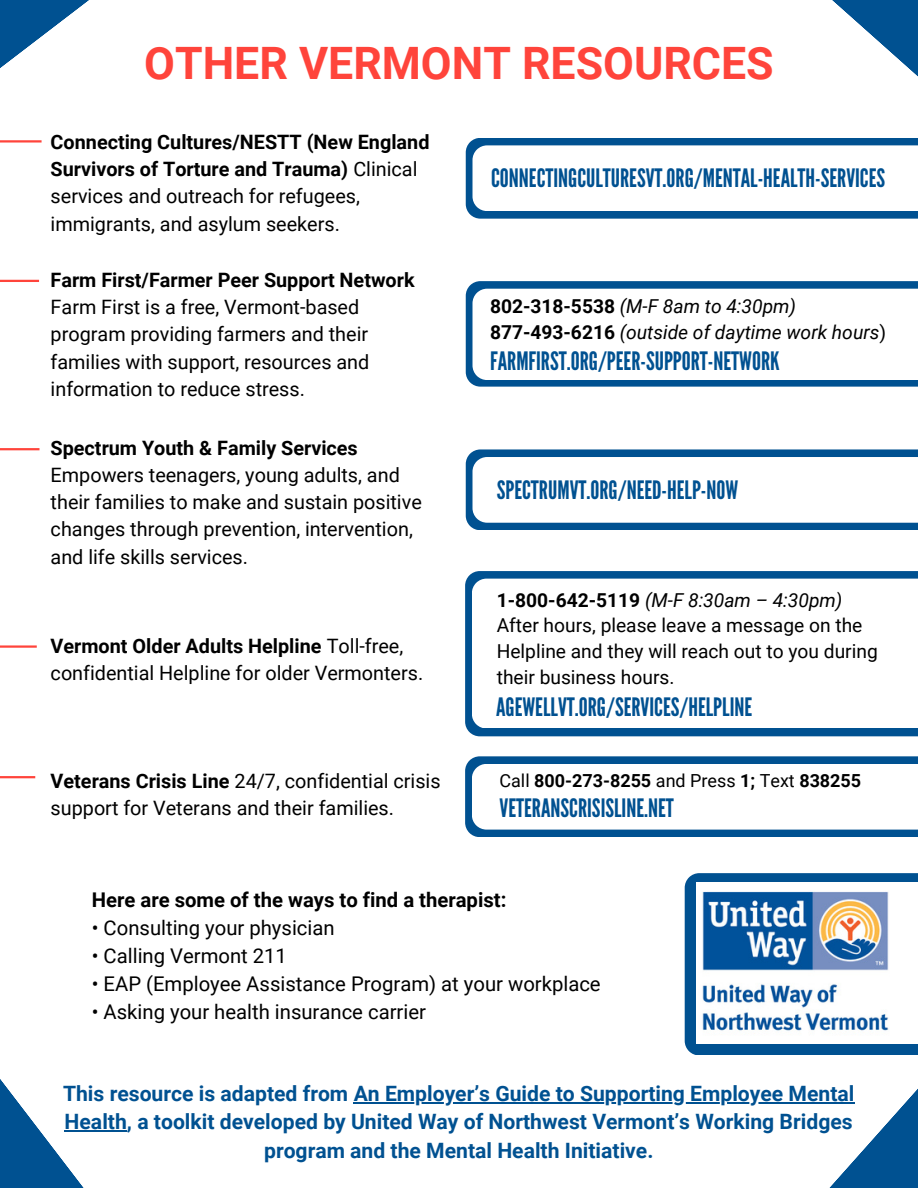
<style>
.page{position:relative;width:918px;height:1188px;background:#fff}
.page>*{position:absolute;margin:0;border:0;box-sizing:border-box;transform-origin:0 0}
.t1{font:700 44.7px "Roboto";color:#ff443b}
.t2{font:25.35px "League Gothic";color:#005191}
.t3{font:700 21.15px/28.7px "Roboto";color:#005191;text-align:center}
.t4{font:20.25px "Roboto";color:#000}
.t5{font:700 20.25px "Roboto";color:#000}
.t6{font:19.8px/27.3px "Roboto";color:#000}
.t7{font:19.2px/25.8px "Roboto";color:#000}
.t8{font:italic 19.2px "Roboto";color:#000}
.t9{font:700 18px "Roboto";color:#000}
.s1{font-weight:700}
.s2{font-weight:700;font-style:normal}
.s3{font-style:normal}
.s4{font-style:italic}
.s5{font-weight:400}
</style>
<div class="page">
<div style="left:685px;top:873px;width:233px;height:182px;background:#005191"></div>
<div style="left:696px;top:882px;width:222px;height:162px;background:#fff"></div>
<img style="left:702px;top:891px;width:187px;height:140px">
<hr style="left:0;top:140px;width:42px;height:3px;background:#ff443b">
<hr style="left:0;top:280px;width:39px;height:2px;background:#ff443b">
<hr style="left:0;top:448px;width:40px;height:2px;background:#ff443b">
<hr style="left:0;top:645px;width:37px;height:3px;background:#ff443b">
<hr style="left:0;top:776px;width:35px;height:2px;background:#ff443b">
<hr style="left:354px;top:1102px;width:501px;height:1px;background:#005191">
<svg style="left:466px;top:281px;width:452px;height:106px;background:#0f5b97"></svg>
<svg style="left:472px;top:289px;width:446px;height:91px"></svg>
<svg style="left:466px;top:449px;width:452px;height:81px"></svg>
<svg style="left:465px;top:571px;width:453px;height:165px;background:#095794"></svg>
<svg style="left:472px;top:579px;width:446px;height:149px"></svg>
<svg style="left:465px;top:756px;width:453px;height:81px"></svg>
<svg style="left:466px;top:0;width:452px;height:219px"></svg>
<svg style="left:0;top:0;width:89px;height:68px"></svg>
<svg style="left:780px;top:1089px;width:138px;height:99px"></svg>
<svg style="left:0;top:1079px;width:127px;height:109px"></svg>
<p class="t1" style="left:144px;top:37px;width:631px">OTHER VERMONT RESOURCES</p>
<p class="t6" style="left:51px;top:128px;width:380px"><span class="s1">Connecting Cultures/NESTT (New England Survivors of Torture and Trauma)</span> Clinical services and outreach for refugees, immigrants, and asylum seekers.</p>
<p class="t6" style="left:51px;top:266px;width:365px"><span class="s1">Farm First/Farmer Peer Support Network </span>Farm First is a free, Vermont-based program providing farmers and their families with support, resources and information to reduce stress.</p>
<p class="t6" style="left:51px;top:434px;width:373px"><span class="s1">Spectrum Youth &amp; Family Services </span>Empowers teenagers, young adults, and their families to make and sustain positive changes through prevention, intervention, and life skills services.</p>
<p class="t6" style="left:51px;top:632px;width:374px"><span class="s1">Vermont Older Adults Helpline</span> Toll-free, confidential Helpline for older Vermonters.</p>
<p class="t6" style="left:51px;top:767px;width:391px"><span class="s1">Veterans Crisis Line</span> 24/7, confidential crisis support for Veterans and their families.</p>
<p class="t2" style="left:491px;top:163px;width:395px">CONNECTINGCULTURESVT.ORG/MENTAL-HEALTH-SERVICES</p>
<p class="t8" style="left:490px;top:295px;width:308px"><span class="s2">802-318-5538</span> (M-F 8am to 4:30pm)</p>
<p class="t8" style="left:490px;top:321px;width:398px"><span class="s2">877-493-6216</span> (outside of daytime work hours<span class="s3">)</span></p>
<p class="t2" style="left:490px;top:347px;width:291px">FARMFIRST.ORG/PEER-SUPPORT-NETWORK</p>
<p class="t2" style="left:497px;top:476px;width:243px">SPECTRUMVT.ORG/NEED-HELP-NOW</p>
<p class="t7" style="left:497px;top:587px;width:383px"><span class="s1">1-800-642-5119</span> <span class="s4">(M-F 8:30am – 4:30pm)<br></span>After hours, please leave a message on the Helpline and they will reach out to you during their business hours.</p>
<p class="t2" style="left:496px;top:692px;width:258px">AGEWELLVT.ORG/SERVICES/HELPLINE</p>
<p class="t9" style="left:500px;top:770px;width:363px"><span class="s5">Call</span> 800-273-8255 <span class="s5">and Press</span> 1; <span class="s5">Text</span> 838255</p>
<p class="t2" style="left:500px;top:793px;width:176px">VETERANSCRISISLINE.NET</p>
<p class="t5" style="left:92px;top:888px;width:416px">Here are some of the ways to find a therapist:</p>
<p class="t4" style="left:92px;top:916px;width:244px">• Consulting your physician</p>
<p class="t4" style="left:92px;top:944px;width:197px">• Calling Vermont 211</p>
<p class="t4" style="left:92px;top:972px;width:510px">• EAP (Employee Assistance Program) at your workplace</p>
<p class="t4" style="left:92px;top:1000px;width:336px">• Asking your health insurance carrier</p>
<p class="t3" style="left:63px;top:1079px;width:793px">This resource is adapted from An Employer’s Guide to Supporting Employee Mental<br>Health, a toolkit developed by United Way of Northwest Vermont’s Working Bridges program and the Mental Health Initiative.</p>
</div>
